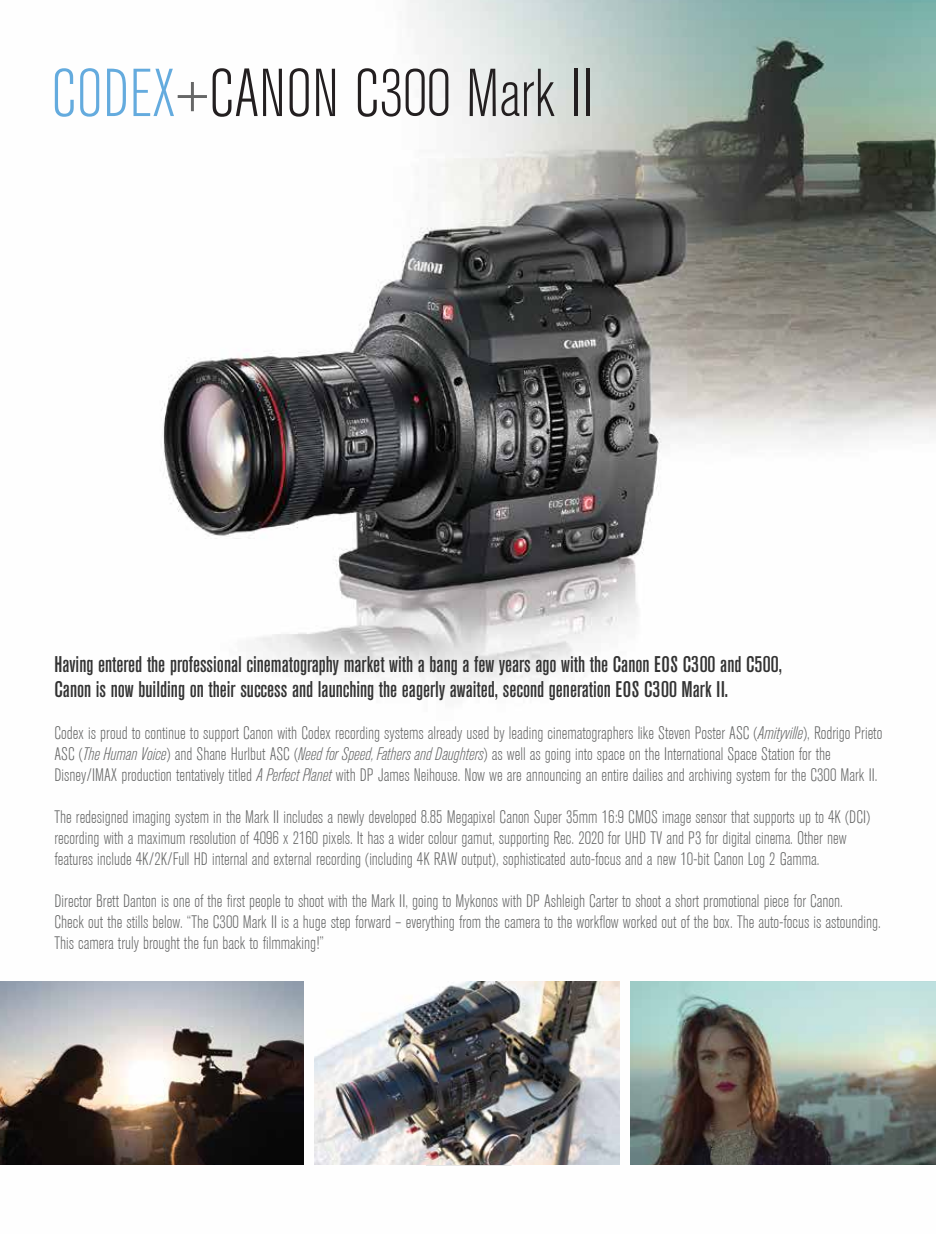
<style>
.page{position:relative;width:936px;height:1234px;background:#fff}
.page>*{position:absolute;margin:0;border:0;box-sizing:border-box;transform-origin:0 0}
.t1{font:300 condensed 67.05px "Akzidenz Grotesk BE";color:#231f20}
.t2{font:500 condensed 22.5px/25.5px "Akzidenz Grotesk BE";color:#333}
.t3{font:300 condensed 18px/21px "Akzidenz Grotesk BE";color:#666767}
.s1{color:#64abde}
.s2{color:#666767}
.s3{font-family:"Akzidenz Grotesk BQ";font-style:italic}
</style>
<div class="page">
<img style="left:0;top:0;width:935px;height:1166px">
<hr style="left:426px;top:1164px;width:85px;height:1px;background:#ccc">
<img style="left:0;top:980px;width:303px;height:184px">
<img style="left:315px;top:980px;width:304px;height:184px">
<img style="left:630px;top:980px;width:305px;height:184px">
<h1 class="t1" style="left:51px;top:57px;width:543px"><span class="s1">CODEX</span><span class="s2">+</span>CANON C300 Mark II</h1>
<p class="t2" style="left:54px;top:651px;width:729px">Having entered the professional cinematography market with a bang a few years ago with the Canon EOS C300 and C500,<br>Canon is now building on their success and launching the eagerly awaited, second generation EOS C300 Mark II.</p>
<p class="t3" style="left:54px;top:723px;width:829px">Codex is proud to continue to support Canon with Codex recording systems already used by leading cinematographers like Steven Poster ASC (<span class="s3">Amityville</span>), Rodrigo Prieto<br>ASC (<span class="s3">The Human Voice</span>) and Shane Hurlbut ASC (<span class="s3">Need for Speed, Fathers and Daughters</span>) as well as going into space on the International Space Station for the<br>Disney/IMAX production tentatively titled <span class="s3">A Perfect Planet</span> with DP James Neihouse. Now we are announcing an entire dailies and archiving system for the C300 Mark II.</p>
<p class="t3" style="left:54px;top:807px;width:817px">The redesigned imaging system in the Mark II includes a newly developed 8.85 Megapixel Canon Super 35mm 16:9 CMOS image sensor that supports up to 4K (DCI) recording with a maximum resolution of 4096 x 2160 pixels. It has a wider colour gamut, supporting Rec. 2020 for UHD TV and P3 for digital cinema. Other new features include 4K/2K/Full HD internal and external recording (including 4K RAW output), sophisticated auto-focus and a new 10-bit Canon Log 2 Gamma.</p>
<p class="t3" style="left:54px;top:891px;width:827px">Director Brett Danton is one of the first people to shoot with the Mark II, going to Mykonos with DP Ashleigh Carter to shoot a short promotional piece for Canon.<br>Check out the stills below. “The C300 Mark II is a huge step forward – everything from the camera to the workflow worked out of the box. The auto-focus is astounding.<br>This camera truly brought the fun back to filmmaking!”</p>
</div>
